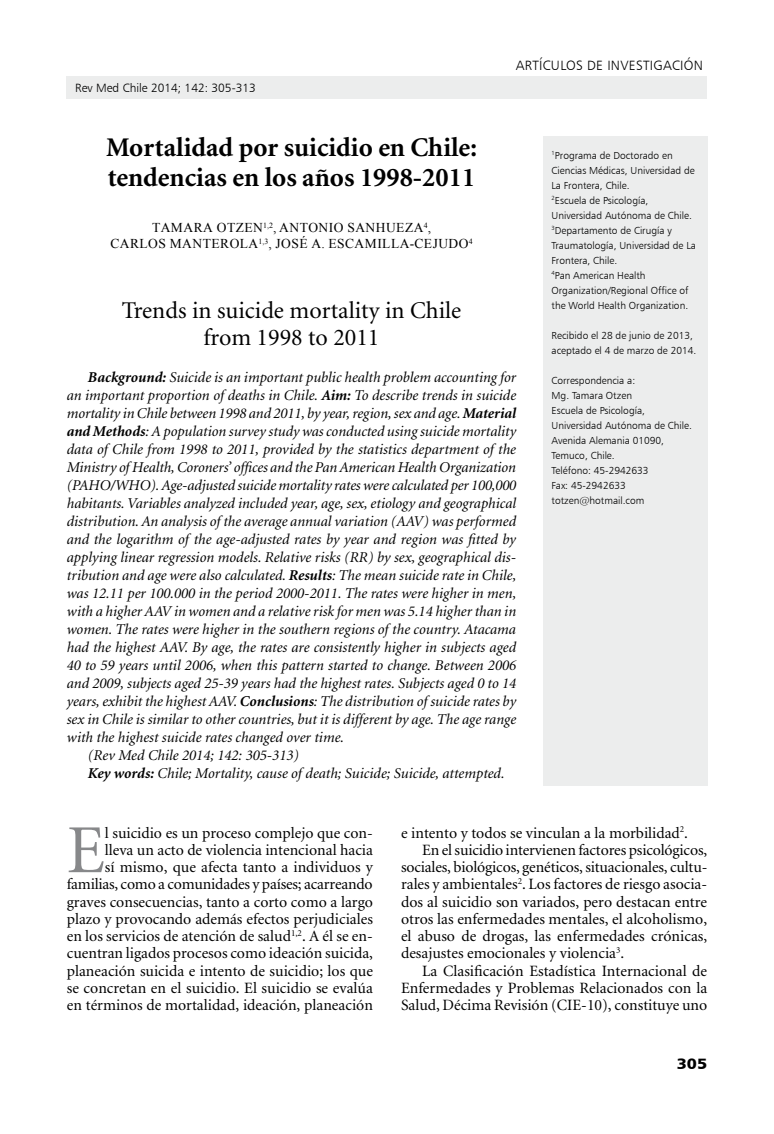
<style>
.page{position:relative;width:774px;height:1134px;background:#fff}
.page>*{position:absolute;margin:0;border:0;box-sizing:border-box;transform-origin:0 0}
.t1{font:68.85px "Minion";color:#87888a}
.t2{font:700 27px/30px "Minion";color:#000}
.t3{font:24px/27px "Minion";color:#000;text-align:center}
.t4{font:15.75px/17.2px "Minion";color:#000;text-align:right}
.t5{font:italic 15px "Minion";color:#000}
.t6{font:15px "Humanist 777 BT Black B";color:#000;scale:1.1 1}
.t7{font:13.5px/16.2px "Times New Roman";letter-spacing:.035em;color:#000}
.t8{font:13.5px "Humanist 777 BT Light B";letter-spacing:.02em;color:#000}
.t9{font:12px "Humanist 777 BT Light B";color:#000}
.t10{font:10.2px/15px "Humanist 777 BT Light B";color:#000}
.s1{font-weight:700}
</style>
<div class="page">
<div style="left:67px;top:77px;width:640px;height:22px;background:#eceded"></div>
<div style="left:543px;top:136px;width:164px;height:649px;background:#eceded"></div>
<p class="t9" style="left:75px;top:81px;width:182px">Rev Med Chile 2014; 142: 305-313</p>
<p class="t8" style="left:516px;top:57px;width:189px">artículos de investigación</p>
<h2 class="t2" style="left:106px;top:133px;width:372px">Mortalidad por suicidio en Chile: tendencias en los años 1998-2011</h2>
<p class="t7" style="left:110px;top:219px;width:322px;text-indent:42px">TAMARA OTZEN<sup>1,2</sup>, ANTONIO SANHUEZA<sup>4</sup>,<br>CARLOS MANTEROLA<sup>1,3</sup>, JOS É A. ESC</p>
<p class="t7" style="left:355px;top:235px;width:120px">AMILLA-CEJUDO<sup>4</sup></p>
<h3 class="t3" style="left:122px;top:298px;width:341px">Trends in suicide mortality in Chile from 1998 to 2011</h3>
<p class="t5" style="left:88px;top:370px;width:430px"><span class="s1">Background:</span> Suicide is an important public health problem accounting for</p>
<p class="t5" style="left:67px;top:388px;width:451px">an important proportion of deaths in Chile. <span class="s1">Aim:</span> To describe trends in suicide</p>
<p class="t5" style="left:67px;top:406px;width:451px">mortality in Chile between 1998 and 2011, by year, region, sex and age. <span class="s1">Material</span></p>
<p class="t5" style="left:67px;top:424px;width:451px"><span class="s1">and Methods</span>: A population survey study was conducted using suicide mortality</p>
<p class="t5" style="left:67px;top:442px;width:451px">data of Chile from 1998 to 2011, provided by the statistics department of the</p>
<p class="t5" style="left:67px;top:460px;width:451px">Ministry of Health, Coroners’ offices and the Pan American Health Organization</p>
<p class="t5" style="left:67px;top:478px;width:451px">(PAHO/WHO). Age-adjusted suicide mortality rates were calculated per 100,000</p>
<p class="t5" style="left:67px;top:496px;width:451px">habitants. Variables analyzed included year, age, sex, etiology and geographical</p>
<p class="t5" style="left:67px;top:514px;width:451px">distribution. An analysis of the average annual variation (AAV) was performed</p>
<p class="t5" style="left:67px;top:532px;width:451px">and the logarithm of the age-adjusted rates by year and region was fitted by</p>
<p class="t5" style="left:67px;top:550px;width:451px">applying linear regression models. Relative risks (RR) by sex, geographical dis-</p>
<p class="t5" style="left:67px;top:568px;width:451px">tribution and age were also calculated. <span class="s1">Results</span>: The mean suicide rate in Chile,</p>
<p class="t5" style="left:67px;top:586px;width:451px">was 12.11 per 100.000 in the period 2000-2011. The rates were higher in men,</p>
<p class="t5" style="left:67px;top:604px;width:451px">with a higher AAV in women and a relative risk for men was 5.14 higher than in</p>
<p class="t5" style="left:67px;top:622px;width:451px">women. The rates were higher in the southern regions of the country. Atacama</p>
<p class="t5" style="left:67px;top:640px;width:451px">had the highest AAV. By age, the rates are consistently higher in subjects aged</p>
<p class="t5" style="left:67px;top:658px;width:451px">40 to 59 years until 2006, when this pattern started to change. Between 2006</p>
<p class="t5" style="left:67px;top:676px;width:451px">and 2009, subjects aged 25-39 years had the highest rates. Subjects aged 0 to 14</p>
<p class="t5" style="left:67px;top:694px;width:451px">years, exhibit the highest AAV. <span class="s1">Conclusions</span>: The distribution of suicide rates by</p>
<p class="t5" style="left:67px;top:712px;width:451px">sex in Chile is similar to other countries, but it is different by age. The age range</p>
<p class="t5" style="left:67px;top:730px;width:279px">with the highest suicide rates changed over time.</p>
<p class="t5" style="left:88px;top:748px;width:212px">(Rev Med Chile 2014; 142: 305-313)</p>
<p class="t5" style="left:88px;top:766px;width:418px"><span class="s1">Key words:</span> Chile; Mortality, cause of death; Suicide; Suicide, attempted.</p>
<p class="t10" style="left:551px;top:148px;width:146px"><sup>1</sup>Programa de Doctorado en<br>Ciencias Médicas, U niversidad de<br>La Frontera, Chile.<br><sup>2</sup>Escuela de Psicología,<br>U niversidad Autónoma de Chile.<br><sup>3</sup>Departamento de Cirugía y<br>Traumatología, U niversidad de La<br>Frontera, Chile.<br><sup>4</sup>Pan American Health<br>Organization/Regional Office of the World Health Organization.</p>
<p class="t10" style="left:551px;top:328px;width:146px">Recibido el 28 de junio de 2013, aceptado el 4 de marzo de 2014.</p>
<p class="t10" style="left:551px;top:373px;width:142px">Correspondencia a:<br>Mg. Tamara Otzen<br>Escuela de Psicología,<br>U niversidad Autónoma de Chile.<br>Avenida Alemania 01090,<br>Temuco, Chile.<br>Teléfono: 45-2942633<br>Fax: 45-2942633 totzen@hotmail.com</p>
<p class="t4" style="left:67px;top:825px;width:308px">l suicidio es un proceso complejo que con-<br>lleva un acto de violencia intencional hacia<br>sí mismo, que afecta tanto a individuos y familias, como a comunidades y países; acarreando graves consecuencias, tanto a corto como a largo plazo y provocando además efectos perjudiciales en los servicios de atención de salud<sup>1,2</sup>. A él se en&shy;cuentran ligados procesos como ideación suicida, planeación suicida e intento de suicidio; los que se concretan en el suicidio. El suicidio se evalúa en términos de mortalidad, ideación, planeación</p>
<h1 class="t1" style="left:67px;top:816px;width:40px">E</h1>
<p class="t4" style="left:401px;top:825px;width:289px">e intento y todos se vinculan a la morbilidad<sup>2</sup>.</p>
<p class="t4" style="left:422px;top:842px;width:286px">En el suicidio intervienen factores psicológicos,</p>
<p class="t4" style="left:401px;top:859px;width:308px">sociales, biológicos, genéticos, situacionales, cultu-</p>
<p class="t4" style="left:401px;top:876px;width:308px">rales y ambientales<sup>2</sup>. Los factores de riesgo asocia-</p>
<p class="t4" style="left:401px;top:894px;width:308px">dos al suicidio son variados, pero destacan entre</p>
<p class="t4" style="left:401px;top:911px;width:308px">otros las enfermedades mentales, el alcoholismo,</p>
<p class="t4" style="left:401px;top:928px;width:308px">el abuso de drogas, las enfermedades crónicas,</p>
<p class="t4" style="left:401px;top:945px;width:225px">desajustes emocionales y violencia<sup>3</sup>.</p>
<p class="t4" style="left:422px;top:963px;width:286px">La Clasificación Estadística Internacional de</p>
<p class="t4" style="left:401px;top:980px;width:308px">Enfermedades y Problemas Relacionados con la</p>
<p class="t4" style="left:401px;top:997px;width:308px">Salud, Décima Revisión (CIE-10), constituye uno</p>
<p class="t6" style="left:677px;top:1054px;width:29px">305</p>
</div>
